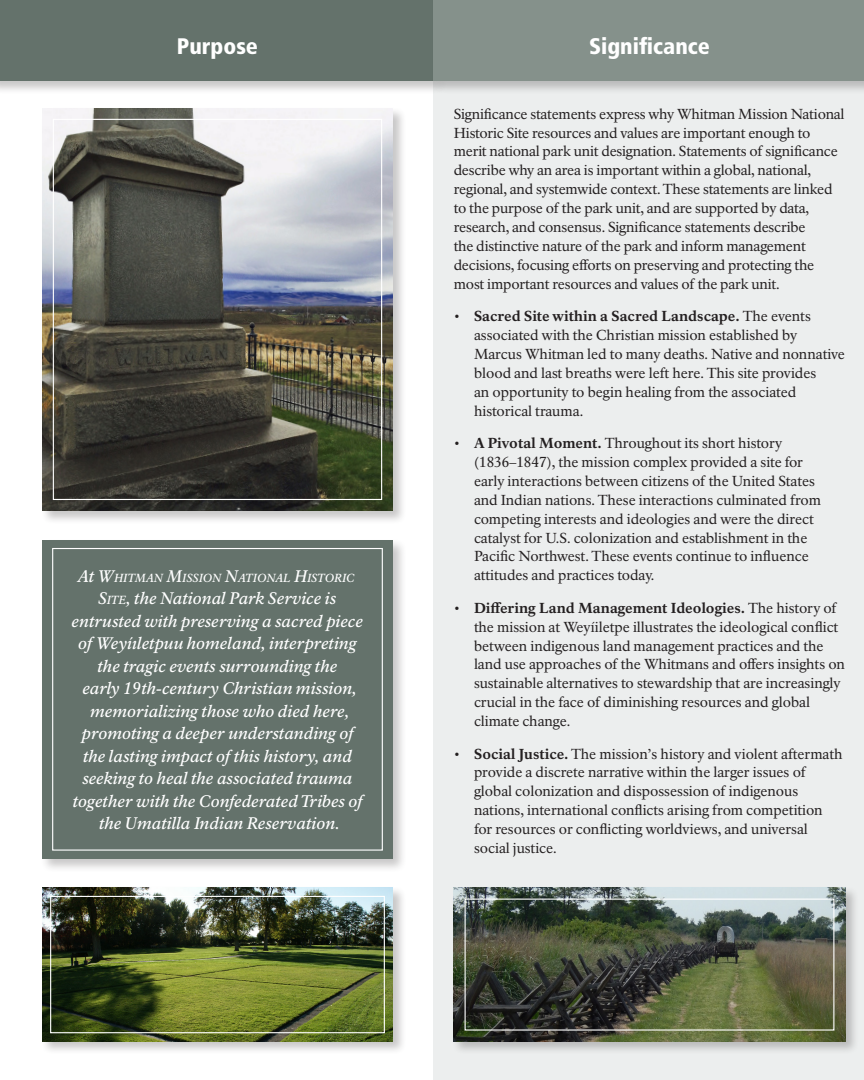
<style>
.page{position:relative;width:864px;height:1080px;background:#fff}
.page>*{position:absolute;margin:0;border:0;box-sizing:border-box;transform-origin:0 0}
.Heading_white_center{font:900 condensed 22.5px "Frutiger LT Std";color:#fff}
.Purpose{font:italic 16.5px/22.5px "NPS Rawlinson OT Med";color:#fff;text-align:center}
.Body{font:14.25px/18.9px "NPS Rawlinson OT";letter-spacing:-.01em;color:#231f20}
.Purpose-2{font:italic 11.55px "NPS Rawlinson OT Med";color:#fff}
.s1{font-size:16.5px}
.s2{font-style:inherit}
.s3{font-size:11.55px}
.s4{font-weight:800}
</style>
<div class="page">
<div style="left:434px;top:81px;width:430px;height:999px;background:#eceeee"></div>
<div style="left:0;top:0;width:447px;height:95px;background:#231f20;opacity:.25"></div>
<div style="left:0;top:0;width:434px;height:81px;background:#64726b"></div>
<div style="left:432px;top:0;width:432px;height:95px;background:#231f20;opacity:.25"></div>
<div style="left:434px;top:0;width:430px;height:81px;background:#85918b"></div>
<div style="left:40px;top:106px;width:367px;height:419px;background:#231f20;opacity:.25"></div>
<img style="left:42px;top:108px;width:351px;height:403px">
<div style="left:40px;top:538px;width:368px;height:335px;background:#231f20;opacity:.25"></div>
<div style="left:42px;top:540px;width:351px;height:319px;background:#64726b"></div>
<div style="left:40px;top:886px;width:367px;height:169px;background:#231f20;opacity:.25"></div>
<img style="left:42px;top:888px;width:351px;height:153px">
<div style="left:452px;top:886px;width:407px;height:169px;background:#231f20;opacity:.25"></div>
<img style="left:454px;top:888px;width:391px;height:153px">
<div style="left:52px;top:548px;width:331px;height:303px;border:1px solid #fff"></div>
<div style="left:53px;top:119px;width:329px;height:381px;border:1px solid #fff"></div>
<div style="left:50px;top:896px;width:335px;height:137px;border:1px solid #fff"></div>
<div style="left:465px;top:899px;width:369px;height:132px;border:1px solid #fff"></div>
<p class="Heading_white_center" style="left:177px;top:33px;width:83px">Purpose</p>
<p class="Purpose-2" style="left:78px;top:571px;width:278px"><span class="s1">At</span> <span class="s1">W</span>HITMAN <span class="s1">M</span>ISSION <span class="s1">N</span>ATIONAL <span class="s1">H</span>ISTORIC</p>
<p class="Purpose" style="left:72px;top:588px;width:293px"><span class="s2">S</span><span class="s3">ITE</span>, the National Park Service is entrusted with preserving a sacred piece of Weyíıletpuu homeland, interpreting the tragic events surrounding the<br>early 19th-century Christian mission, memorializing those who died here, promoting a deeper understanding of the lasting impact of this history, and seeking to heal the associated trauma together with the Confederated Tribes of the Umatilla Indian Reservation.</p>
<p class="Heading_white_center" style="left:589px;top:33px;width:122px">Significance</p>
<p class="Body" style="left:454px;top:104px;width:392px">Significance statements express why Whitman Mission National Historic Site resources and values are important enough to merit national park unit designation. Statements of significance describe why an area is important within a global, national, regional, and systemwide context. These statements are linked to the purpose of the park unit, and are supported by data, research, and consensus. Significance statements describe<br>the distinctive nature of the park and inform management decisions, focusing efforts on preserving and protecting the most important resources and values of the park unit.</p>
<p class="Body" style="left:474px;top:307px;width:372px;text-indent:-20px">• <span class="s4">Sacred Site within a Sacred Landscape.</span> The events associated with the Christian mission established by Marcus Whitman led to many deaths. Native and nonnative blood and last breaths were left here. This site provides<br>an opportunity to begin healing from the associated historical trauma.</p>
<p class="Body" style="left:474px;top:434px;width:349px;text-indent:-20px">• <span class="s4">A Pivotal Moment.</span> Throughout its short history (1836–1847), the mission complex provided a site for early interactions between citizens of the United States and Indian nations. These interactions culminated from competing interests and ideologies and were the direct catalyst for U.S. colonization and establishment in the Pacific Northwest. These events continue to influence attitudes and practices today.</p>
<p class="Body" style="left:474px;top:599px;width:373px;text-indent:-20px">• <span class="s4">Differing Land Management Ideologies.</span> The history of the mission at Weyíiletpe illustrates the ideological conflict between indigenous land management practices and the land use approaches of the Whitmans and offers insights on sustainable alternatives to stewardship that are increasingly crucial in the face of diminishing resources and global climate change.</p>
<p class="Body" style="left:474px;top:744px;width:370px;text-indent:-20px">• <span class="s4">Social Justice.</span> The mission’s history and violent aftermath provide a discrete narrative within the larger issues of global colonization and dispossession of indigenous nations, international conflicts arising from competition for resources or conflicting worldviews, and universal social justice.</p>
</div>
